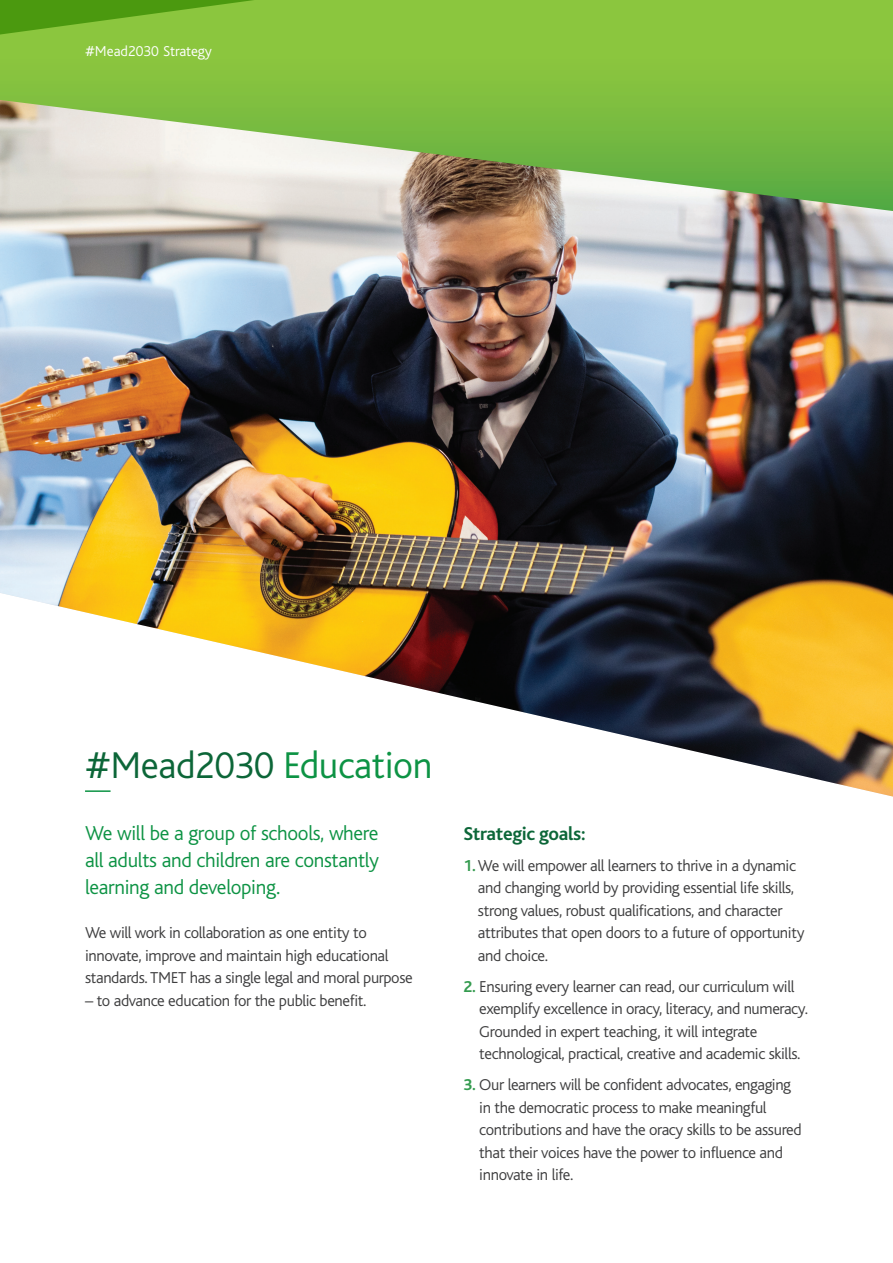
<style>
.page{position:relative;width:893px;height:1263px;background:#fff}
.page>*{position:absolute;margin:0;border:0;box-sizing:border-box;transform-origin:0 0}
.t1{font:300 39px "Bliss";letter-spacing:-.01em;color:#0c6638}
.Highlight_Para{font:300 21px/27px "Bliss";letter-spacing:-.015em;color:#0d9344;text-align:justify}
.Highlight_Para-2{font:700 19.5px "Bliss";letter-spacing:-.015em;color:#0c6638}
.Highlight_Para-3{font:300 16.5px/22.5px "Bliss";letter-spacing:-.02em;color:#3e3e3f}
.t2{font:300 15px "Bliss";color:#fcfefc}
.s1{color:#fff}
.s2{color:#0d9344}
.s3{font-weight:700;color:#349b4f}
</style>
<div class="page">
<img style="left:0;top:211px;width:893px;height:585px">
<svg style="left:0;top:0;width:893px;height:211px;background:#94c062"></svg>
<svg style="left:0;top:0;width:349px;height:157px;background:#97c65e"></svg>
<hr style="left:85px;top:790px;width:26px;height:2px;background:#0d9344">
<p class="t2" style="left:85px;top:43px;width:129px">#Mead2030 <span class="s1">Strategy</span></p>
<p class="t1" style="left:85px;top:744px;width:349px">#Mead2030 <span class="s2">Education</span></p>
<p class="Highlight_Para" style="left:85px;top:820px;width:296px">We will be a group of schools, where all adults and children are constantly learning and developing.</p>
<p class="Highlight_Para-3" style="left:85px;top:922px;width:329px">We will work in collaboration as one entity to innovate, improve and maintain high educational standards. TMET has a single legal and moral purpose</p>
<p class="Highlight_Para-3" style="left:85px;top:989px;width:283px">– to advance education for the public benefit.</p>
<p class="Highlight_Para-2" style="left:463px;top:823px;width:124px">Strategic goals:</p>
<p class="Highlight_Para-3" style="left:478px;top:854px;width:328px;text-indent:-14px"><span class="s3">1.</span>We will empower all learners to thrive in a dynamic and changing world by providing essential life skills, strong values, robust qualifications, and character attributes that open doors to a future of opportunity and choice.</p>
<p class="Highlight_Para-3" style="left:479px;top:975px;width:330px;text-indent:-16px"><span class="s3">2.</span> Ensuring every learner can read, our curriculum will exemplify excellence in oracy, literacy, and numeracy.<br>Grounded in expert teaching, it will integrate technological, practical, creative and academic skills.</p>
<p class="Highlight_Para-3" style="left:479px;top:1074px;width:324px;text-indent:-16px"><span class="s3">3.</span> Our learners will be confident advocates, engaging in the democratic process to make meaningful contributions and have the oracy skills to be assured that their voices have the power to influence and innovate in life.</p>
</div>
